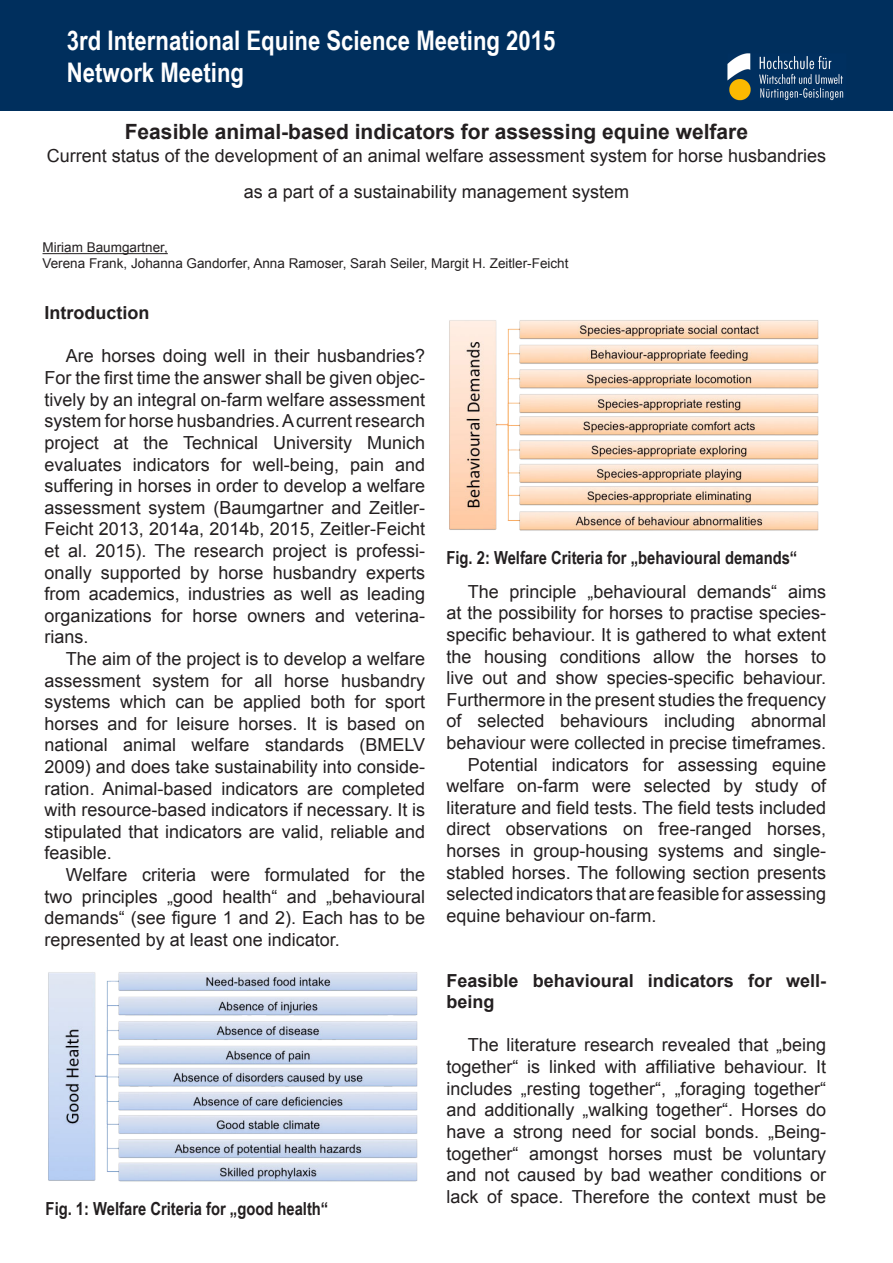
<style>
.page{position:relative;width:893px;height:1263px;background:#fff}
.page>*{position:absolute;margin:0;border:0;box-sizing:border-box;transform-origin:0 0}
.t1{font:700 27px/32.4px "Arial Narrow";color:#fff}
.Überschrift_Abstract{font:700 21px "Arial";color:#231f20}
.Überschrift_Abstract-2{font:18px/21.6px "Arial";color:#231f20;text-align:justify}
.Bildunterschrift{font:700 18px "Arial Narrow";color:#231f20}
.Einf__Abs__Überschri{font:700 18px/21.6px "Arial";color:#231f20}
.Autors{font:13.5px "Arial";color:#231f20}
.Korresponding_author{font:13.5px "Arial";color:#231f20}
</style>
<div class="page">
<div style="left:0;top:0;width:893px;height:111px;background:#002f5d"></div>
<img style="left:717px;top:4px;width:131px;height:106px">
<hr style="left:43px;top:253px;width:125px;height:1px;background:#231f20">
<img style="left:48px;top:972px;width:370px;height:210px">
<img style="left:449px;top:320px;width:370px;height:211px">
<h1 class="t1" style="left:67px;top:23px;width:490px">3rd International Equine Science Meeting 2015<br>Network Meeting</h1>
<p class="Überschrift_Abstract" style="left:125px;top:117px;width:625px">Feasible animal-based indicators for assessing equine welfare</p>
<p class="Überschrift_Abstract-2" style="left:47px;top:138px;width:781px;line-height:36px;text-align:center">Current status of the development of an animal welfare assessment system for horse husbandries as a part of a sustainability management system</p>
<p class="Korresponding_author" style="left:43px;top:239px;width:127px">Miriam Baumgartner,</p>
<p class="Autors" style="left:43px;top:255px;width:528px">Verena Frank, Johanna Gandorfer, Anna Ramoser, Sarah Seiler, Margit H. Zeitler-Feicht</p>
<p class="Einf__Abs__Überschri" style="left:45px;top:303px;width:106px">Introduction</p>
<p class="Überschrift_Abstract-2" style="left:45px;top:346px;width:382px;text-indent:21px">Are horses doing well in their husbandries?<br>For the first time the answer shall be given objec&shy;tively by an integral on-farm welfare assessment system for horse husbandries. A current research project at the Technical University Munich evaluates indicators for well-being, pain and suffering in horses in order to develop a welfare assessment system (Baumgartner and Zeitler-Feicht 2013, 2014a, 2014b, 2015, Zeitler-Feicht et al. 2015). The research project is professi&shy;onally supported by horse husbandry experts from academics, industries as well as leading organizations for horse owners and veterina&shy;rians.</p>
<p class="Überschrift_Abstract-2" style="left:45px;top:648px;width:382px;text-indent:21px">The aim of the project is to develop a welfare assessment system for all horse husbandry systems which can be applied both for sport horses and for leisure horses. It is based on national animal welfare standards (BMELV 2009) and does take sustainability into conside&shy;ration. Animal-based indicators are completed with resource-based indicators if necessary. It is stipulated that indicators are valid, reliable and feasible.</p>
<p class="Überschrift_Abstract-2" style="left:45px;top:864px;width:382px;text-indent:21px">Welfare criteria were formulated for the two principles „good health“ and „behavioural demands“ (see figure 1 and 2). Each has to be represented by at least one indicator.</p>
<p class="Bildunterschrift" style="left:446px;top:544px;width:352px">Fig. 2: Welfare Criteria for „behavioural demands“</p>
<p class="Überschrift_Abstract-2" style="left:446px;top:581px;width:381px;text-indent:21px">The principle „behavioural demands“ aims at the possibility for horses to practise species&shy;specific behaviour. It is gathered to what extent the housing conditions allow the horses to live out and show species-specific behaviour.<br>Furthermore in the present studies the frequency of selected behaviours including abnormal behaviour were collected in precise timeframes.</p>
<p class="Überschrift_Abstract-2" style="left:446px;top:754px;width:381px;text-indent:21px">Potential indicators for assessing equine welfare on-farm were selected by study of literature and field tests. The field tests included direct observations on free-ranged horses, horses in group-housing systems and single&shy;stabled horses. The following section presents selected indicators that are feasible for assessing equine behaviour on-farm.</p>
<p class="Bildunterschrift" style="left:46px;top:1195px;width:284px">Fig. 1: Welfare Criteria for „good health“</p>
<p class="Einf__Abs__Überschri" style="left:446px;top:970px;width:381px">Feasible behavioural indicators for well&shy;being</p>
<p class="Überschrift_Abstract-2" style="left:446px;top:1034px;width:381px;text-indent:21px">The literature research revealed that „being together“ is linked with affiliative behaviour. It includes „resting together“, „foraging together“ and additionally „walking together“. Horses do have a strong need for social bonds. „Being&shy;together“ amongst horses must be voluntary and not caused by bad weather conditions or lack of space. Therefore the context must be</p>
</div>
